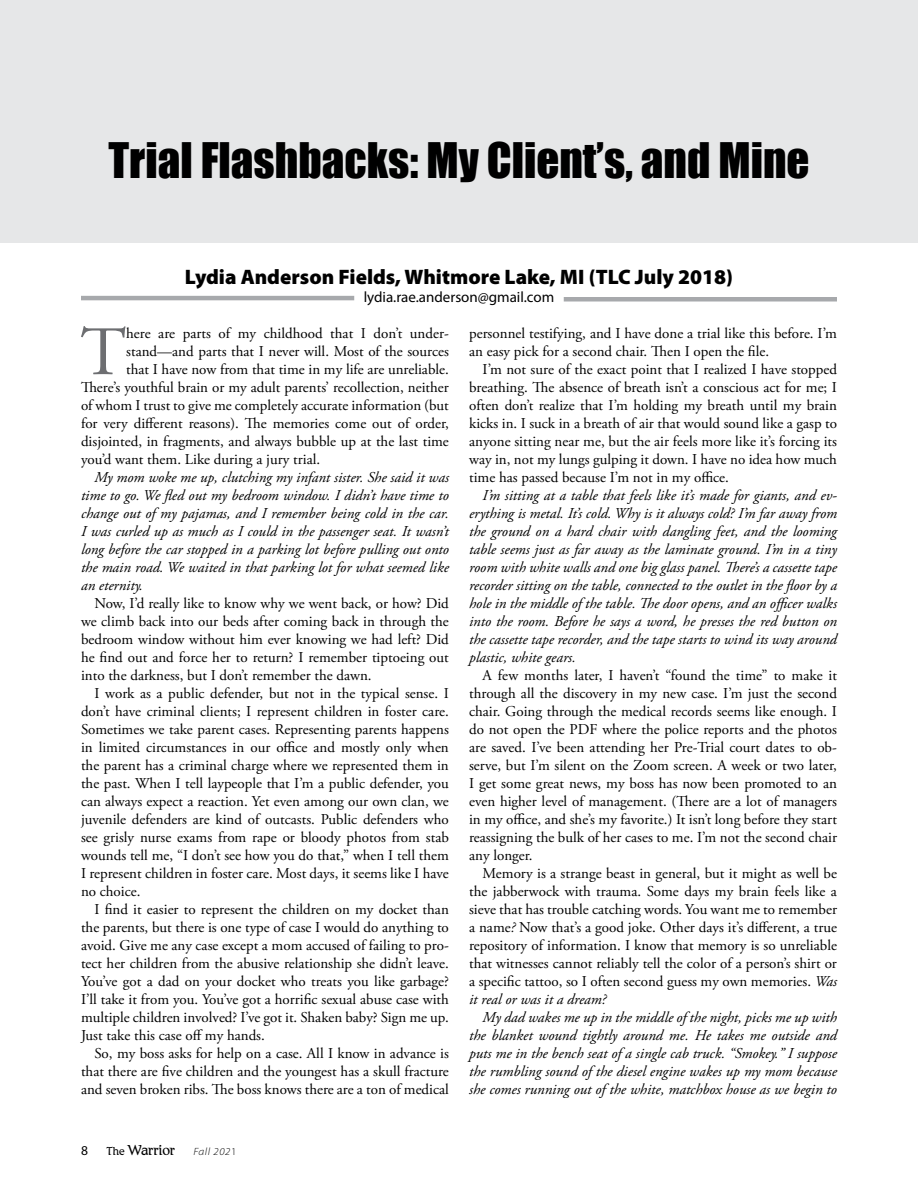
<style>
.page{position:relative;width:918px;height:1188px;background:#fff}
.page>*{position:absolute;margin:0;border:0;box-sizing:border-box;transform-origin:0 0}
.t1{font:69.3px "Adobe Garamond Pro";color:#6d6e71}
.t2{font:45px "Impact";color:#000}
.t3{font:900 21px "Myriad Pro";color:#000}
.t4{font:15px/18px "Adobe Garamond Pro";color:#000;text-align:justify}
.t5{font:italic 15px/18px "Adobe Garamond Pro";color:#000;text-align:justify}
.t6{font:15px "Myriad Pro";color:#000}
.t7{font:15px "Romic Light Plain";color:#000}
.t8{font:13.5px "Myriad Pro";color:#000}
.s1{font-style:italic}
.s2{font-size:12px}
.s3{font-family:"Myriad Variable Concept";font-style:italic;font-size:10.5px}
.s4{font-family:"Myriad Variable Concept";font-size:10.5px}
</style>
<div class="page">
<div style="left:0;top:0;width:918px;height:243px;background:#e6e7e8"></div>
<hr style="left:81px;top:296px;width:273px;height:4px;background:#a7a9ac">
<div style="left:564px;top:297px;width:273px;height:5px;background:#a7a9ac"></div>
<h2 class="t2" style="left:109px;top:126px;width:702px">Trial Flashbacks: My Client’s, and Mine</h2>
<h3 class="t3" style="left:185px;top:262px;width:550px">Lydia Anderson Fields, Whitmore Lake, MI (TLC July 2018)</h3>
<p class="t6" style="left:364px;top:287px;width:192px">lydia.rae.anderson@gmail.com</p>
<h1 class="t1" style="left:81px;top:311px;width:47px">T</h1>
<p class="t4" style="left:126px;top:325px;width:324px">here are parts of my childhood that I don’t under-</p>
<p class="t4" style="left:126px;top:343px;width:324px">stand—and parts that I never will. Most of the sources</p>
<p class="t4" style="left:126px;top:361px;width:324px">that I have now from that time in my life are unreliable.</p>
<p class="t4" style="left:81px;top:379px;width:369px">There’s youthful brain or my adult parents’ recollection, neither</p>
<p class="t4" style="left:81px;top:397px;width:369px">of whom I trust to give me completely accurate information (but</p>
<p class="t4" style="left:81px;top:415px;width:369px">for very different reasons). The memories come out of order,</p>
<p class="t4" style="left:81px;top:433px;width:369px">disjointed, in fragments, and always bubble up at the last time</p>
<p class="t4" style="left:81px;top:451px;width:241px">you’d want them. Like during a jury trial.</p>
<p class="t5" style="left:81px;top:469px;width:369px;text-indent:14px">My mom woke me up, clutching my infant sister. She said it was time to go. We fled out my bedroom window. I didn’t have time to change out of my pajamas, and I remember being cold in the car.<br>I was curled up as much as I could in the passenger seat. It wasn’t long before the car stopped in a parking lot before pulling out onto the main road. We waited in that parking lot for what seemed like an eternity.</p>
<p class="t4" style="left:81px;top:595px;width:369px;text-indent:14px">Now, I’d really like to know why we went back, or how? Did we climb back into our beds after coming back in through the bedroom window without him ever knowing we had left? Did he find out and force her to return? I remember tiptoeing out into the darkness, but I don’t remember the dawn.</p>
<p class="t4" style="left:81px;top:685px;width:369px;text-indent:14px">I work as a public defender, but not in the typical sense. I don’t have criminal clients; I represent children in foster care.<br>Sometimes we take parent cases. Representing parents happens in limited circumstances in our office and mostly only when the parent has a criminal charge where we represented them in the past. When I tell laypeople that I’m a public defender, you can always expect a reaction. Yet even among our own clan, we juvenile defenders are kind of outcasts. Public defenders who see grisly nurse exams from rape or bloody photos from stab wounds tell me, “I don’t see how you do that,” when I tell them I represent children in foster care. Most days, it seems like I have no choice.</p>
<p class="t4" style="left:81px;top:901px;width:369px;text-indent:14px">I find it easier to represent the children on my docket than the parents, but there is one type of case I would do anything to avoid. Give me any case except a mom accused of failing to pro&shy;tect her children from the abusive relationship she didn’t leave.<br>You’ve got a dad on your docket who treats you like garbage?<br>I’ll take it from you. You’ve got a horrific sexual abuse case with multiple children involved? I’ve got it. Shaken baby? Sign me up.<br>Just take this case off my hands.</p>
<p class="t4" style="left:81px;top:1045px;width:369px;text-indent:14px">So, my boss asks for help on a case. All I know in advance is that there are five children and the youngest has a skull fracture and seven broken ribs. The boss knows there are a ton of medical</p>
<p class="t4" style="left:469px;top:325px;width:369px">personnel testifying, and I have done a trial like this before. I’m an easy pick for a second chair. Then I open the file.</p>
<p class="t4" style="left:469px;top:361px;width:369px;text-indent:14px">I’m not sure of the exact point that I realized I have stopped breathing. The absence of breath isn’t a conscious act for me; I often don’t realize that I’m holding my breath until my brain kicks in. I suck in a breath of air that would sound like a gasp to anyone sitting near me, but the air feels more like it’s forcing its way in, not my lungs gulping it down. I have no idea how much time has passed because I’m not in my office.</p>
<p class="t5" style="left:469px;top:487px;width:369px;text-indent:14px">I’m sitting at a table that feels like it’s made for giants, and ev&shy;erything is metal. It’s cold. Why is it always cold? I’m far away from the ground on a hard chair with dangling feet, and the looming table seems just as far away as the laminate ground. I’m in a tiny room with white walls and one big glass panel. There’s a cassette tape recorder sitting on the table, connected to the outlet in the floor by a hole in the middle of the table. The door opens, and an officer walks into the room. Before he says a word, he presses the red button on the cassette tape recorder, and the tape starts to wind its way around plastic, white gears.</p>
<p class="t4" style="left:469px;top:667px;width:369px;text-indent:14px">A few months later, I haven’t “found the time” to make it through all the discovery in my new case. I’m just the second chair. Going through the medical records seems like enough. I do not open the PDF where the police reports and the photos are saved. I’ve been attending her Pre-Trial court dates to ob&shy;serve, but I’m silent on the Zoom screen. A week or two later, I get some great news, my boss has now been promoted to an even higher level of management. (There are a lot of managers in my office, and she’s my favorite.) It isn’t long before they start reassigning the bulk of her cases to me. I’m not the second chair any longer.</p>
<p class="t4" style="left:469px;top:865px;width:369px;text-indent:14px">Memory is a strange beast in general, but it might as well be the jabberwock with trauma. Some days my brain feels like a sieve that has trouble catching words. You want me to remember a name<span class="s1">?</span> Now that’s a good joke. Other days it’s different, a true repository of information. I know that memory is so unreliable that witnesses cannot reliably tell the color of a person’s shirt or a specific tattoo, so I often second guess my own memories. <span class="s1">Was it real or was it a dream?</span></p>
<p class="t5" style="left:469px;top:1009px;width:369px;text-indent:14px">My dad wakes me up in the middle of the night, picks me up with the blanket wound tightly around me. He takes me outside and puts me in the bench seat of a single cab truck. “Smokey.” I suppose the rumbling sound of the diesel engine wakes up my mom because she comes running out of the white, matchbox house as we begin to</p>
<p class="t8" style="left:81px;top:1142px;width:8px">8</p>
<p class="t7" style="left:106px;top:1141px;width:132px"><span class="s2">The</span> Warrior <span class="s3">Fall 202</span><span class="s4">1</span></p>
</div>
